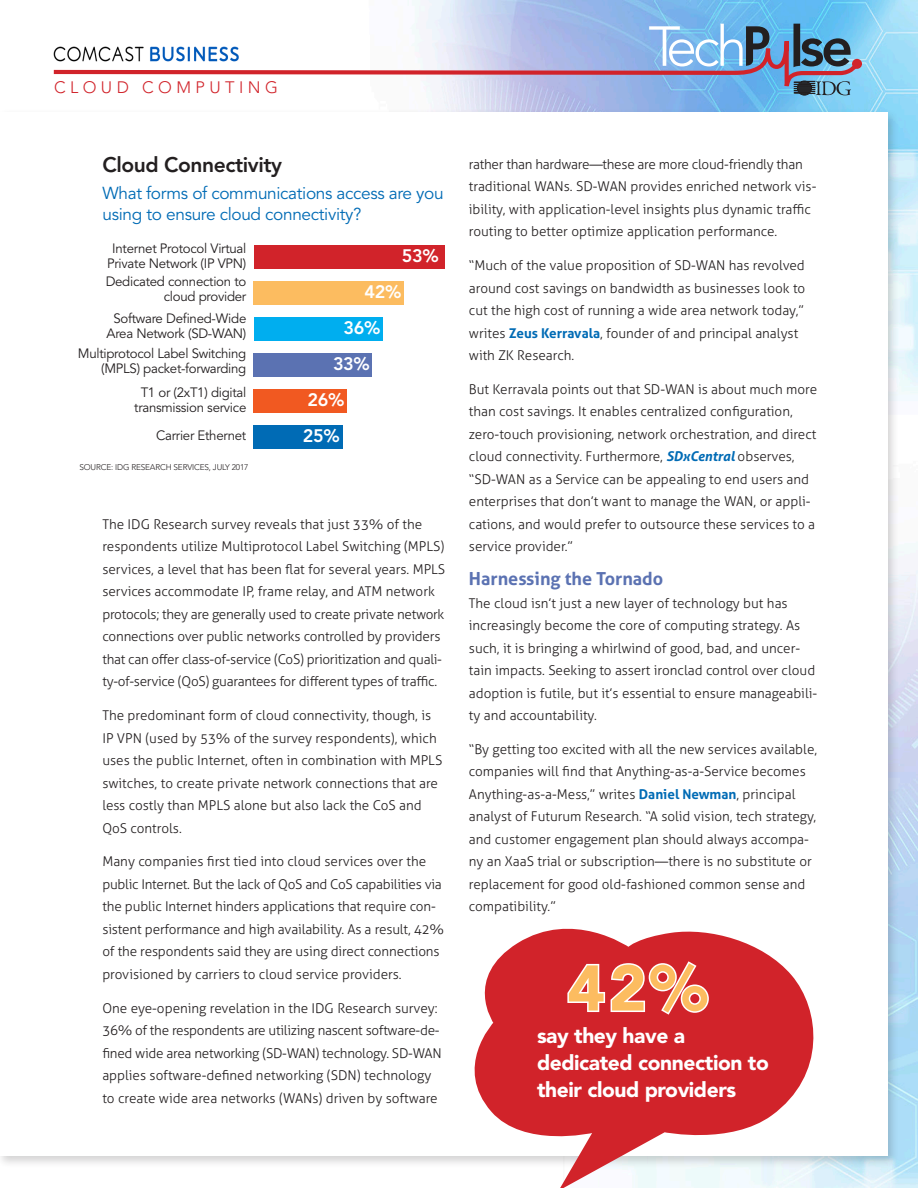
<style>
.page{position:relative;width:918px;height:1188px;background:#fff}
.page>*{position:absolute;margin:0;border:0;box-sizing:border-box;transform-origin:0 0}
.t1{font:900 63.75px "Avenir";color:#fcbc60}
.t2{font:900 21px/27px "Avenir";letter-spacing:-.02em;color:#fff}
.Chart_Head{font:800 21px "Avenir";letter-spacing:-.02em;color:#231f20}
.Subhead{font:700 18px "Aller";color:#5b72b2}
.Chart{font:800 18px "Avenir";letter-spacing:-.02em;color:#fff}
.Chart-Deck{font:17.25px/21px "Avenir";letter-spacing:-.02em;color:#006bb5}
.content_topic{font:300 16.5px "Avenir";letter-spacing:.27em;color:#d1232a}
.Body-No_Indent{font:300 13.5px/22.5px "Aller";color:#231f20}
.Chart-Explainer{font:13.5px/15px "Avenir";letter-spacing:-.02em;color:#231f20;text-align:center}
.Chart_Source{font:300 8.25px "Avenir";letter-spacing:-.02em;color:#231f20}
.s1{font-weight:700;color:#006bb5}
.s2{font-weight:700;font-style:italic;color:#006bb5}
</style>
<div class="page">
<img style="left:408px;top:0;width:510px;height:1188px">
<div style="left:0;top:108px;width:899px;height:1061px;background:#231f20;opacity:.2"></div>
<div style="left:0;top:112px;width:887px;height:1044px;background:#fff"></div>
<svg style="left:852px;top:59px;width:10px;height:10px"></svg>
<svg style="left:53px;top:24px;width:807px;height:71px"></svg>
<img style="left:53px;top:47px;width:200px;height:15px">
<div style="left:254px;top:245px;width:190px;height:23px;background:#d1232a"></div>
<div style="left:254px;top:281px;width:150px;height:23px;background:#fcbc60"></div>
<div style="left:254px;top:317px;width:128px;height:23px;background:#00aeef"></div>
<div style="left:254px;top:353px;width:118px;height:23px;background:#5b72b2"></div>
<div style="left:254px;top:389px;width:93px;height:23px;background:#f15921"></div>
<div style="left:254px;top:425px;width:89px;height:23px;background:#006bb5"></div>
<svg style="left:452px;top:928px;width:375px;height:260px;fill:#d1232a"></svg>
<svg style="left:566px;top:959px;width:144px;height:58px"></svg>
<p class="content_topic" style="left:54px;top:78px;width:226px">CLOUD COMPUTING</p>
<p class="Chart_Head" style="left:103px;top:152px;width:181px">Cloud Connectivity</p>
<p class="Chart-Deck" style="left:103px;top:183px;width:343px">What forms of communications access are you using to ensure cloud connectivity?</p>
<p class="Chart-Explainer" style="left:107px;top:241px;width:141px">Internet Protocol Virtual<br>Private Network (IP VPN)</p>
<p class="Chart-Explainer" style="left:106px;top:274px;width:142px;text-align:right">Dedicated connection to cloud provider</p>
<p class="Chart-Explainer" style="left:107px;top:312px;width:141px">Software Defined-Wide<br>Area Network (SD-WAN)</p>
<p class="Chart-Explainer" style="left:78px;top:346px;width:170px;text-align:right">Multiprotocol Label Switching (MPLS) packet-forwarding</p>
<p class="Chart-Explainer" style="left:134px;top:385px;width:114px">T1 or (2xT1) digital transmission service</p>
<p class="Chart-Explainer" style="left:156px;top:429px;width:92px">Carrier Ethernet</p>
<p class="Chart_Source" style="left:80px;top:462px;width:171px">SOURCE: IDG RESEARCH SERVICES, JULY 2017</p>
<p class="Chart" style="left:402px;top:245px;width:38px">53%</p>
<p class="Chart" style="left:364px;top:281px;width:38px">42%</p>
<p class="Chart" style="left:343px;top:317px;width:38px">36%</p>
<p class="Chart" style="left:333px;top:353px;width:38px">33%</p>
<p class="Chart" style="left:307px;top:389px;width:38px">26%</p>
<p class="Chart" style="left:303px;top:425px;width:38px">25%</p>
<p class="Body-No_Indent" style="left:102px;top:513px;width:344px">The IDG Research survey reveals that just 33% of the respondents utilize Multiprotocol Label Switching (MPLS) services, a level that has been flat for several years. MPLS services accommodate IP, frame relay, and ATM network protocols; they are generally used to create private network connections over public networks controlled by providers that can offer class-of-service (CoS) prioritization and quali&shy;ty-of-service (QoS) guarantees for different types of traffic.</p>
<p class="Body-No_Indent" style="left:102px;top:704px;width:341px">The predominant form of cloud connectivity, though, is IP VPN (used by 53% of the survey respondents), which uses the public Internet, often in combination with MPLS switches, to create private network connections that are less costly than MPLS alone but also lack the CoS and QoS controls.</p>
<p class="Body-No_Indent" style="left:102px;top:850px;width:343px">Many companies first tied into cloud services over the public Internet. But the lack of QoS and CoS capabilities via the public Internet hinders applications that require con&shy;sistent performance and high availability. As a result, 42% of the respondents said they are using direct connections provisioned by carriers to cloud service providers.</p>
<p class="Body-No_Indent" style="left:102px;top:996px;width:341px">One eye-opening revelation in the IDG Research survey:<br>36% of the respondents are utilizing nascent software-de&shy;fined wide area networking (SD-WAN) technology. SD-WAN applies software-defined networking (SDN) technology to create wide area networks (WANs) driven by software</p>
<p class="Body-No_Indent" style="left:469px;top:153px;width:349px">rather than hardware—these are more cloud-friendly than traditional WANs. SD-WAN provides enriched network vis&shy;ibility, with application-level insights plus dynamic traffic routing to better optimize application performance.</p>
<p class="Body-No_Indent" style="left:469px;top:254px;width:338px">“Much of the value proposition of SD-WAN has revolved around cost savings on bandwidth as businesses look to cut the high cost of running a wide area network today,” writes <span class="s1">Zeus Kerravala</span>, founder of and principal analyst with ZK Research.</p>
<p class="Body-No_Indent" style="left:469px;top:378px;width:350px">But Kerravala points out that SD-WAN is about much more than cost savings. It enables centralized configuration, zero-touch provisioning, network orchestration, and direct cloud connectivity. Furthermore, <span class="s2">SDxCentral</span> observes, “SD-WAN as a Service can be appealing to end users and enterprises that don’t want to manage the WAN, or appli&shy;cations, and would prefer to outsource these services to a service provider.”</p>
<p class="Subhead" style="left:469px;top:568px;width:196px">Harnessing the Tornado</p>
<p class="Body-No_Indent" style="left:469px;top:591px;width:350px">The cloud isn’t just a new layer of technology but has increasingly become the core of computing strategy. As such, it is bringing a whirlwind of good, bad, and uncer&shy;tain impacts. Seeking to assert ironclad control over cloud adoption is futile, but it’s essential to ensure manageabili&shy;ty and accountability.</p>
<p class="Body-No_Indent" style="left:469px;top:738px;width:350px">“By getting too excited with all the new services available, companies will find that Anything-as-a-Service becomes Anything-as-a-Mess,” writes <span class="s1">Daniel Newman</span>, principal analyst of Futurum Research. “A solid vision, tech strategy, and customer engagement plan should always accompa&shy;ny an XaaS trial or subscription—there is no substitute or replacement for good old-fashioned common sense and compatibility.”</p>
<p class="t1" style="left:567px;top:950px;width:142px">42%</p>
<p class="t2" style="left:537px;top:1022px;width:233px">say they have a dedicated connection to their cloud providers</p>
</div>
